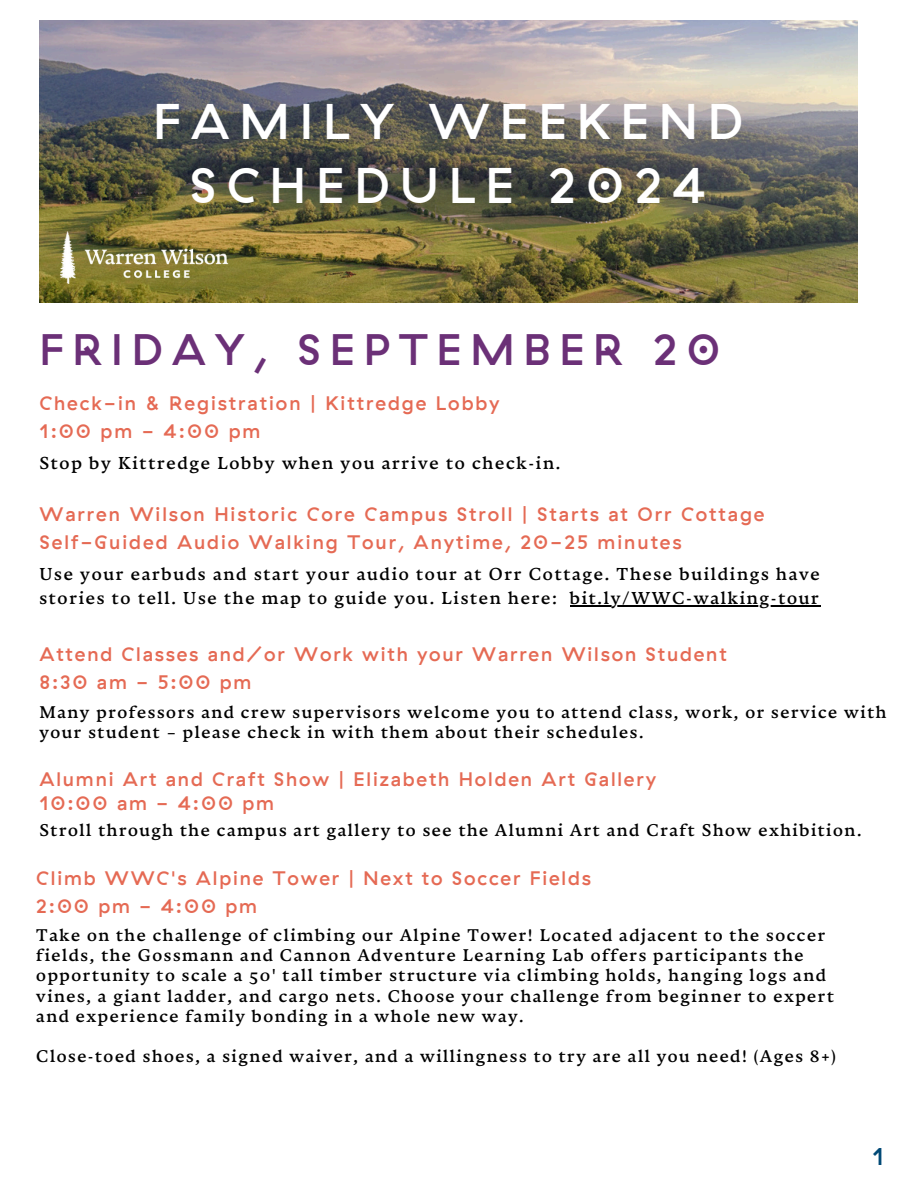
<style>
.page{position:relative;width:918px;height:1188px;background:#fff}
.page>*{position:absolute;margin:0;border:0;box-sizing:border-box;transform-origin:0 0}
.t1{font:500 49.95px/64.2px "GT Haptik";letter-spacing:.2em;color:#fff;text-align:center}
.t2{font:500 43.95px "GT Haptik";letter-spacing:.2em;color:#6b3077}
.t3{font:500 24.15px "GT Haptik";color:#004976}
.t4{font:500 19.5px "GT Haptik";letter-spacing:.095em;color:#e56a54}
.t5{font:17.25px/24.8px "Nocturno Std";letter-spacing:.1em;color:#000}
.t6{font:16.95px/20.2px "Nocturno Std";letter-spacing:.095em;color:#000}
</style>
<div class="page">
<img style="left:39px;top:20px;width:818px;height:283px">
<img style="left:57px;top:230px;width:173px;height:54px">
<hr style="left:570px;top:606px;width:251px;height:1px;background:#000">
<h1 class="t1" style="left:153px;top:88px;width:592px">FAMILY WEEKEND<br>SCHEDULE 2024</h1>
<p class="t2" style="left:39px;top:321px;width:683px">FRIDAY, SEPTEMBER 20</p>
<h2 class="t4" style="left:39px;top:391px;width:462px">Check-in &amp; Registration | Kittredge Lobby</h2>
<p class="t4" style="left:39px;top:419px;width:223px">1:00 pm - 4:00 pm</p>
<p class="t5" style="left:39px;top:451px;width:522px">Stop by Kittredge Lobby when you arrive to check-in.</p>
<p class="t4" style="left:39px;top:502px;width:727px">Warren Wilson Historic Core Campus Stroll | Starts at Orr Cottage</p>
<p class="t4" style="left:39px;top:530px;width:644px">Self-Guided Audio Walking Tour, Anytime, 20-25 minutes</p>
<p class="t5" style="left:39px;top:562px;width:782px">Use your earbuds and start your audio tour at Orr Cottage. These buildings have stories to tell. Use the map to guide you. Listen here:</p>
<p class="t5" style="left:570px;top:587px;width:251px">bit.ly/WWC-walking-tour</p>
<p class="t4" style="left:39px;top:642px;width:689px">Attend Classes and/or Work with your Warren Wilson Student</p>
<p class="t4" style="left:39px;top:670px;width:214px">8:30 am - 5:00 pm</p>
<p class="t6" style="left:39px;top:702px;width:848px">Many professors and crew supervisors welcome you to attend class, work, or service with your student – please check in with them about their schedules.</p>
<p class="t4" style="left:39px;top:767px;width:618px">Alumni Art and Craft Show | Elizabeth Holden Art Gallery</p>
<p class="t4" style="left:39px;top:790px;width:236px">10:00 am - 4:00 pm</p>
<p class="t6" style="left:39px;top:820px;width:824px">Stroll through the campus art gallery to see the Alumni Art and Craft Show exhibition.</p>
<p class="t4" style="left:36px;top:865px;width:556px">Climb WWC's Alpine Tower | Next to Soccer Fields</p>
<p class="t4" style="left:36px;top:893px;width:222px">2:00 pm - 4:00 pm</p>
<p class="t6" style="left:36px;top:925px;width:799px">Take on the challenge of climbing our Alpine Tower! Located adjacent to the soccer fields, the Gossmann and Cannon Adventure Learning Lab offers participants the opportunity to scale a 50' tall timber structure via climbing holds, hanging logs and vines, a giant ladder, and cargo nets. Choose your challenge from beginner to expert and experience family bonding in a whole new way.</p>
<p class="t6" style="left:36px;top:1047px;width:801px">Close-toed shoes, a signed waiver, and a willingness to try are all you need! (Ages 8+)</p>
<p class="t3" style="left:873px;top:1140px;width:13px">1</p>
</div>
